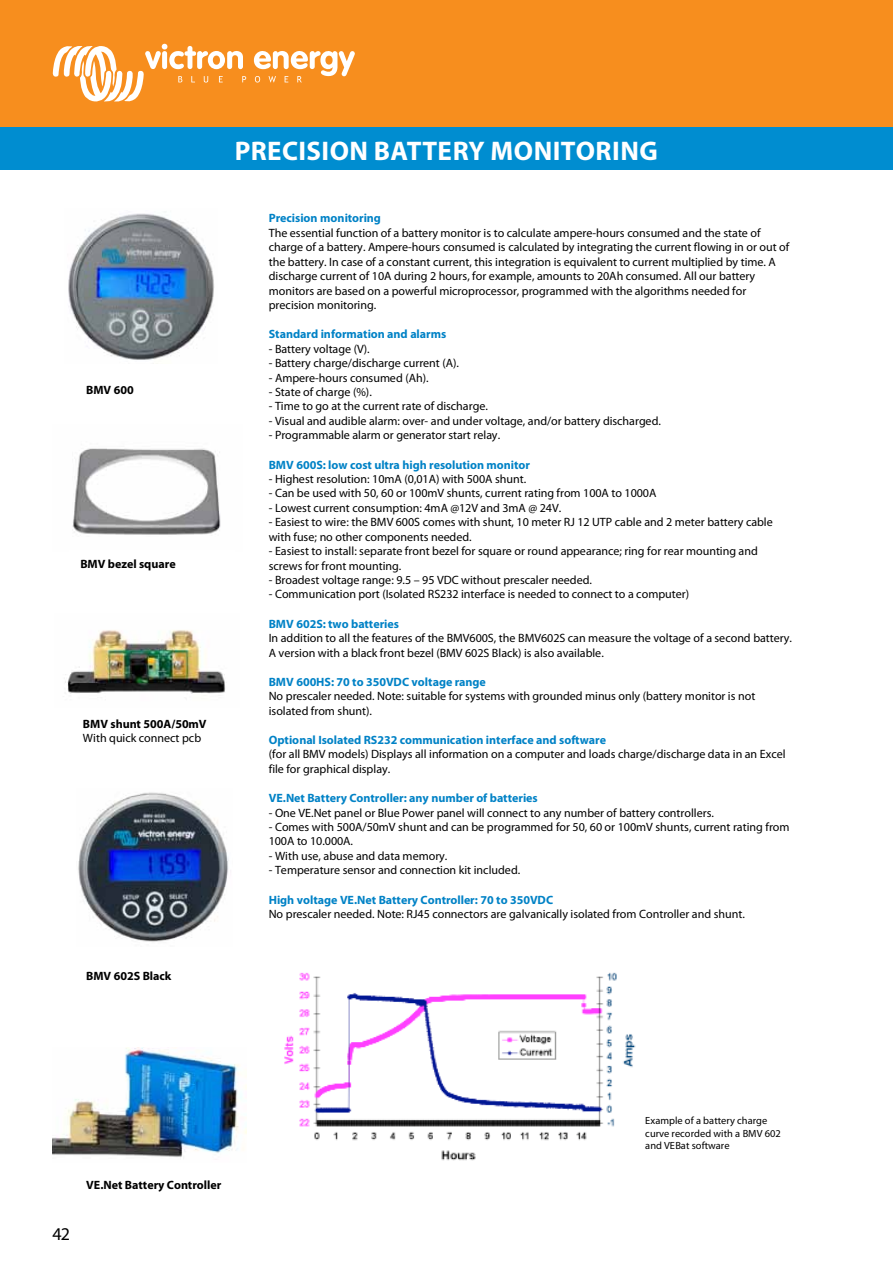
<style>
.page{position:relative;width:893px;height:1263px;background:#fff}
.page>*{position:absolute;margin:0;border:0;box-sizing:border-box;transform-origin:0 0}
.t1{font:700 27px "Myriad Pro";letter-spacing:.015em;color:#fff}
.t2{font:18px "Myriad Pro";color:#000}
.t3{font:12px/14.4px "Myriad Pro";color:#000}
.t4{font:700 12px "Myriad Pro";letter-spacing:-.005em;color:#0082c6}
.t5{font:700 12px "Myriad Pro";letter-spacing:-.005em;color:#000}
.t6{font:10.5px/12.8px "Myriad Pro";color:#000}
</style>
<div class="page">
<div style="left:0;top:0;width:893px;height:128px;background:#f78e1e"></div>
<div style="left:0;top:128px;width:893px;height:42px;background:#008dd0"></div>
<svg style="left:52px;top:43px;width:194px;height:59px"></svg>
<svg style="left:253px;top:51px;width:102px;height:32px"></svg>
<img style="left:284px;top:972px;width:352px;height:189px">
<img style="left:68px;top:213px;width:146px;height:147px">
<div style="left:634px;top:1108px;width:162px;height:54px;background:#fff"></div>
<img style="left:78px;top:792px;width:151px;height:150px">
<img style="left:52px;top:1048px;width:195px;height:110px">
<img style="left:72px;top:448px;width:149px;height:87px">
<img style="left:65px;top:630px;width:161px;height:66px">
<p class="t5" style="left:86px;top:386px;width:49px">BMV 600</p>
<p class="t5" style="left:80px;top:559px;width:97px">BMV bezel square</p>
<p class="t5" style="left:83px;top:719px;width:125px">BMV shunt 500A/50mV</p>
<p class="t3" style="left:83px;top:731px;width:120px">With quick connect pcb</p>
<p class="t5" style="left:86px;top:971px;width:87px">BMV 602S Black</p>
<h1 class="t1" style="left:235px;top:133px;width:425px">PRECISION BATTERY MONITORING</h1>
<p class="t4" style="left:269px;top:214px;width:114px">Precision monitoring</p>
<p class="t3" style="left:269px;top:226px;width:522px">The essential function of a battery monitor is to calculate ampere-hours consumed and the state of charge of a battery. Ampere-hours consumed is calculated by integrating the current flowing in or out of the battery. In case of a constant current, this integration is equivalent to current multiplied by time. A discharge current of 10A during 2 hours, for example, amounts to 20Ah consumed. All our battery monitors are based on a powerful microprocessor, programmed with the algorithms needed for precision monitoring.</p>
<p class="t4" style="left:269px;top:330px;width:179px">Standard information and alarms</p>
<p class="t3" style="left:269px;top:342px;width:102px">- Battery voltage (V).</p>
<p class="t3" style="left:269px;top:357px;width:192px">- Battery charge/discharge current (A).</p>
<p class="t3" style="left:269px;top:371px;width:162px">- Ampere-hours consumed (Ah).</p>
<p class="t3" style="left:269px;top:385px;width:105px">- State of charge (%).</p>
<p class="t3" style="left:269px;top:400px;width:221px">- Time to go at the current rate of discharge.</p>
<p class="t3" style="left:269px;top:414px;width:394px">- Visual and audible alarm: over- and under voltage, and/or battery discharged.</p>
<p class="t3" style="left:269px;top:428px;width:233px">- Programmable alarm or generator start relay.</p>
<p class="t4" style="left:269px;top:460px;width:263px">BMV 600S: low cost ultra high resolution monitor</p>
<p class="t3" style="left:269px;top:472px;width:259px">- Highest resolution: 10mA (0,01A) with 500A shunt.</p>
<p class="t3" style="left:269px;top:487px;width:389px">- Can be used with 50, 60 or 100mV shunts, current rating from 100A to 1000A</p>
<p class="t3" style="left:269px;top:501px;width:294px">- Lowest current consumption: 4mA @12V and 3mA @ 24V.</p>
<p class="t3" style="left:269px;top:516px;width:506px">- Easiest to wire: the BMV 600S comes with shunt, 10 meter RJ 12 UTP cable and 2 meter battery cable with fuse; no other components needed.</p>
<p class="t3" style="left:269px;top:544px;width:491px">- Easiest to install: separate front bezel for square or round appearance; ring for rear mounting and screws for front mounting.</p>
<p class="t3" style="left:269px;top:573px;width:325px">- Broadest voltage range: 9.5 – 95 VDC without prescaler needed.</p>
<p class="t3" style="left:269px;top:588px;width:422px">- Communication port (Isolated RS232 interface is needed to connect to a computer)</p>
<p class="t4" style="left:269px;top:619px;width:132px">BMV 602S: two batteries</p>
<p class="t3" style="left:269px;top:631px;width:525px">In addition to all the features of the BMV600S, the BMV602S can measure the voltage of a second battery.<br>A version with a black front bezel (BMV 602S Black) is also available.</p>
<p class="t4" style="left:269px;top:677px;width:219px">BMV 600HS: 70 to 350VDC voltage range</p>
<p class="t3" style="left:269px;top:690px;width:488px">No prescaler needed. Note: suitable for systems with grounded minus only (battery monitor is not isolated from shunt).</p>
<p class="t4" style="left:269px;top:735px;width:339px">Optional Isolated RS232 communication interface and software</p>
<p class="t3" style="left:269px;top:748px;width:518px">(for all BMV models) Displays all information on a computer and loads charge/discharge data in an Excel file for graphical display.</p>
<p class="t4" style="left:269px;top:793px;width:271px">VE.Net Battery Controller: any number of batteries</p>
<p class="t3" style="left:269px;top:806px;width:447px">- One VE.Net panel or Blue Power panel will connect to any number of battery controllers.</p>
<p class="t3" style="left:269px;top:820px;width:522px">- Comes with 500A/50mV shunt and can be programmed for 50, 60 or 100mV shunts, current rating from<br>100A to 10.000A.</p>
<p class="t3" style="left:269px;top:849px;width:180px">- With use, abuse and data memory.</p>
<p class="t3" style="left:269px;top:864px;width:253px">- Temperature sensor and connection kit included.</p>
<p class="t4" style="left:269px;top:895px;width:286px">High voltage VE.Net Battery Controller: 70 to 350VDC</p>
<p class="t3" style="left:269px;top:907px;width:478px">No prescaler needed. Note: RJ45 connectors are galvanically isolated from Controller and shunt.</p>
<h2 class="t2" style="left:52px;top:1222px;width:19px">42</h2>
<p class="t5" style="left:86px;top:1180px;width:137px">VE.Net Battery Controller</p>
<p class="t6" style="left:645px;top:1114px;width:137px">Example of a battery charge curve recorded with a BMV 602 and VEBat software</p>
</div>
